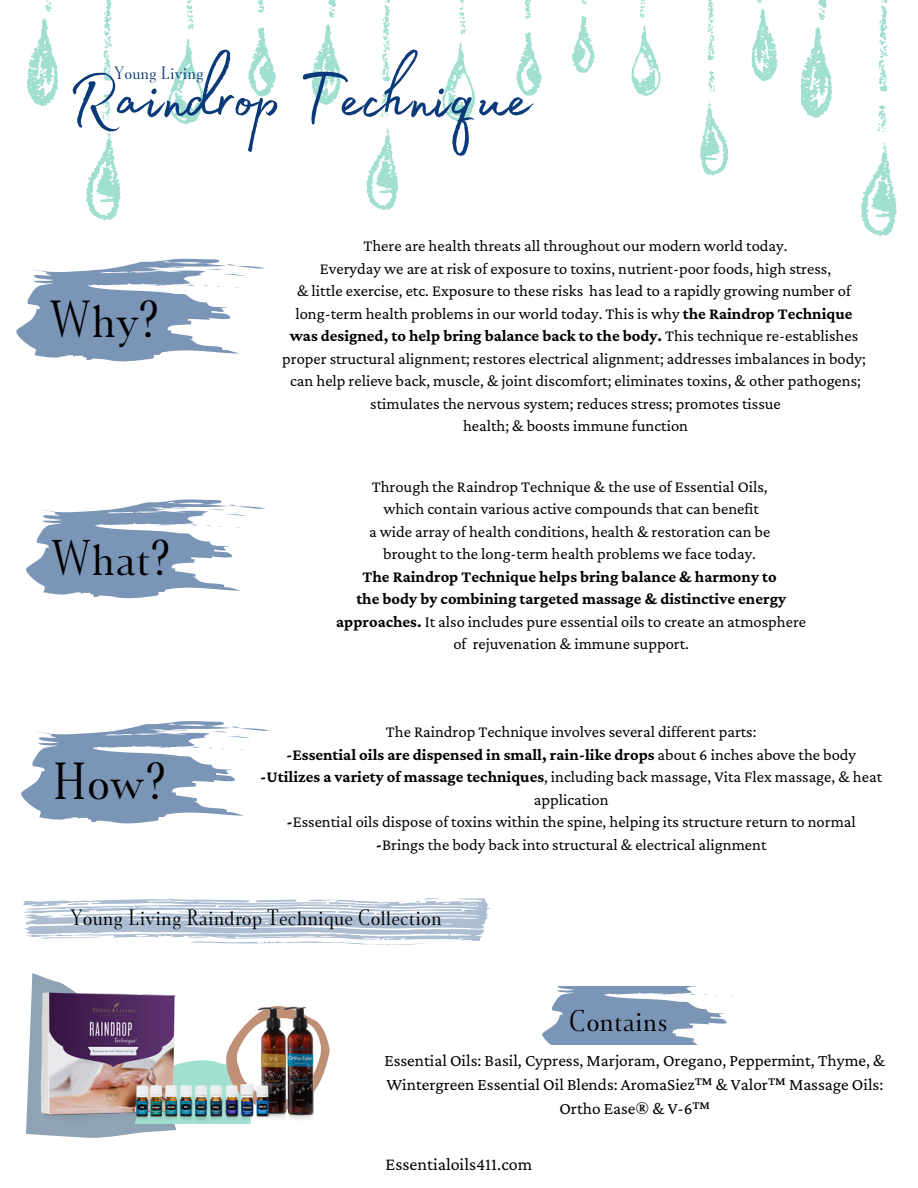
<style>
.page{position:relative;width:918px;height:1188px;background:#fff}
.page>*{position:absolute;margin:0;border:0;box-sizing:border-box;transform-origin:0 0}
.t1{font:87.9px "Madelyn Fill";color:#0a3a79}
.t2{font:43.95px "Jerrick";color:#000}
.t3{font:42.3px "Jerrick";color:#000}
.t4{font:25.2px "Jerrick";color:#000}
.t5{font:18.75px "Jerrick";color:#000}
.t6{font:18px "Crimson Pro";color:#000}
.t7{font:17.25px/23.7px "Crimson Pro";color:#000;text-align:center}
.t8{font:16.5px/22.5px "Crimson Pro";color:#000;text-align:center}
.t9{font:700 16.5px/22.5px "Crimson Pro";color:#000;text-align:center}
.t10{font:15px "Jerrick";color:#0a3a79}
.s1{font-weight:700}
.s2{font-weight:400}
</style>
<div class="page">
<svg style="left:248px;top:27px;width:28px;height:69px"></svg>
<svg style="left:258px;top:0;width:7px;height:13px"></svg>
<svg style="left:168px;top:38px;width:36px;height:87px"></svg>
<svg style="left:187px;top:0;width:7px;height:30px"></svg>
<svg style="left:86px;top:131px;width:35px;height:89px"></svg>
<svg style="left:103px;top:0;width:9px;height:81px"></svg>
<svg style="left:102px;top:93px;width:9px;height:27px"></svg>
<svg style="left:45px;top:1px;width:7px;height:10px"></svg>
<svg style="left:27px;top:18px;width:32px;height:89px"></svg>
<svg style="left:516px;top:32px;width:26px;height:64px"></svg>
<svg style="left:525px;top:0;width:7px;height:19px"></svg>
<svg style="left:442px;top:43px;width:33px;height:79px"></svg>
<svg style="left:459px;top:0;width:7px;height:34px"></svg>
<svg style="left:366px;top:128px;width:32px;height:82px"></svg>
<svg style="left:382px;top:0;width:8px;height:82px"></svg>
<svg style="left:381px;top:93px;width:8px;height:24px"></svg>
<svg style="left:328px;top:0;width:8px;height:18px"></svg>
<svg style="left:311px;top:24px;width:30px;height:81px"></svg>
<svg style="left:572px;top:16px;width:23px;height:57px"></svg>
<svg style="left:582px;top:0;width:5px;height:5px"></svg>
<svg style="left:631px;top:25px;width:30px;height:71px"></svg>
<svg style="left:640px;top:0;width:5px;height:18px"></svg>
<svg style="left:700px;top:101px;width:29px;height:74px"></svg>
<svg style="left:707px;top:0;width:8px;height:60px"></svg>
<svg style="left:708px;top:71px;width:7px;height:21px"></svg>
<svg style="left:751px;top:0;width:27px;height:81px"></svg>
<svg style="left:861px;top:143px;width:36px;height:93px"></svg>
<svg style="left:878px;top:0;width:10px;height:92px"></svg>
<svg style="left:878px;top:105px;width:8px;height:27px"></svg>
<svg style="left:818px;top:0;width:9px;height:20px"></svg>
<svg style="left:801px;top:27px;width:31px;height:91px"></svg>
<svg style="left:26px;top:499px;width:239px;height:99px"></svg>
<svg style="left:16px;top:259px;width:249px;height:102px"></svg>
<svg style="left:21px;top:721px;width:248px;height:102px"></svg>
<svg style="left:22px;top:898px;width:468px;height:46px"></svg>
<svg style="left:26px;top:973px;width:304px;height:165px"></svg>
<img style="left:39px;top:986px;width:277px;height:140px">
<svg style="left:542px;top:986px;width:198px;height:59px"></svg>
<h1 class="t1" style="left:68px;top:31px;width:465px">Raindrop Technique</h1>
<p class="t10" style="left:114px;top:63px;width:91px">Young Living</p>
<h2 class="t2" style="left:49px;top:290px;width:111px">Why?</h2>
<h3 class="t3" style="left:51px;top:529px;width:121px">What?</h3>
<h2 class="t2" style="left:52px;top:752px;width:115px">How?</h2>
<p class="t8" style="left:282px;top:234px;width:585px">There are health threats all throughout our modern world today.<br>Everyday we are at risk of exposure to toxins, nutrient-poor foods, high stress,<br>&amp; little exercise, etc. Exposure to these risks has lead to a rapidly growing number of long-term health problems in our world today. This is why <span class="s1">the Raindrop Technique was designed, to help bring balance back to the body.</span> This technique re-establishes proper structural alignment; restores electrical alignment; addresses imbalances in body; can help relieve back, muscle, &amp; joint discomfort; eliminates toxins, &amp; other pathogens; stimulates the nervous system; reduces stress; promotes tissue<br>health; &amp; boosts immune function</p>
<p class="t8" style="left:369px;top:475px;width:403px">Through the Raindrop Technique &amp; the use of Essential Oils, which contain various active compounds that can benefit<br>a wide array of health conditions, health &amp; restoration can be brought to the long-term health problems we face today.</p>
<p class="t9" style="left:336px;top:565px;width:471px">The Raindrop Technique helps bring balance &amp; harmony to<br>the body by combining targeted massage &amp; distinctive energy approaches. <span class="s2">It also includes pure essential oils to create an atmosphere of rejuvenation &amp; immune support.</span></p>
<p class="t8" style="left:260px;top:720px;width:623px">The Raindrop Technique involves several different parts:<br><span class="s1">-Essential oils are dispensed in small, rain-like drops</span> about 6 inches above the body <span class="s1">-Utilizes a variety of massage techniques</span>, including back massage, Vita Flex massage, &amp; heat application<br><span class="s1">-</span>Essential oils dispose of toxins within the spine, helping its structure return to normal <span class="s1">-</span>Brings the body back into structural &amp; electrical alignment</p>
<p class="t5" style="left:70px;top:905px;width:373px">Young Living Raindrop Technique Collection</p>
<h3 class="t4" style="left:569px;top:1004px;width:100px">Contains</h3>
<p class="t7" style="left:384px;top:1049px;width:502px">Essential Oils: Basil, Cypress, Marjoram, Oregano, Peppermint, Thyme, &amp;<br>Wintergreen Essential Oil Blends: AromaSiez™ &amp; Valor™ Massage Oils:<br>Ortho Ease® &amp; V-6™</p>
<p class="t6" style="left:386px;top:1154px;width:148px">Essentialoils411.com</p>
</div>
